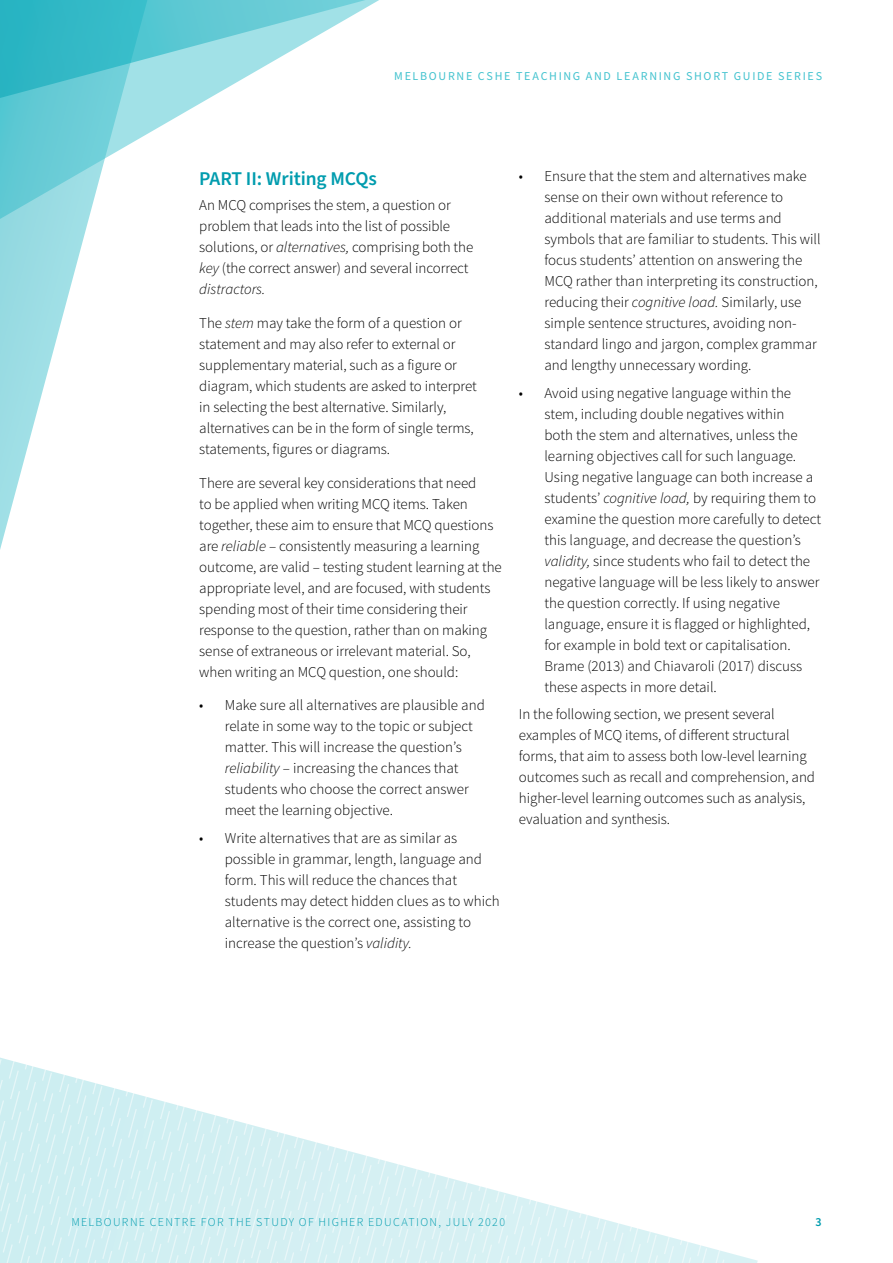
<style>
.page{position:relative;width:893px;height:1263px;background:#fff}
.page>*{position:absolute;margin:0;border:0;box-sizing:border-box;transform-origin:0 0}
.t1{font:600 19.5px "Source Sans Pro";letter-spacing:-.005em;color:#009cae}
.t2{font:300 15px/21px "Source Sans Pro";letter-spacing:-.005em;color:#000}
.t3{font:300 12px "Source Sans Pro";letter-spacing:.11em;color:#009cae}
.t4{font:12px "Source Sans Pro";letter-spacing:.14em;color:#44c3cf}
.t5{font:600 12px "Source Sans Pro";color:#009cae}
.s1{font-style:italic}
</style>
<div class="page">
<svg style="left:0;top:1057px;width:725px;height:206px"></svg>
<svg style="left:0;top:114px;width:165px;height:436px"></svg>
<svg style="left:0;top:0;width:366px;height:114px"></svg>
<p class="t4" style="left:394px;top:68px;width:429px">MELBOURNE CSHE TEACHING AND LEARNING SHORT GUIDE SERIES</p>
<h1 class="t1" style="left:199px;top:165px;width:179px">PART II: Writing MCQs</h1>
<p class="t2" style="left:199px;top:195px;width:276px">An MCQ comprises the stem, a question or problem that leads into the list of possible solutions, or <span class="s1">alternatives,</span> comprising both the <span class="s1">key</span> (the correct answer) and several incorrect <span class="s1">distractors.</span></p>
<p class="t2" style="left:199px;top:312px;width:279px">The <span class="s1">stem</span> may take the form of a question or statement and may also refer to external or supplementary material, such as a figure or diagram, which students are asked to interpret in selecting the best alternative. Similarly, alternatives can be in the form of single terms, statements, figures or diagrams.</p>
<p class="t2" style="left:199px;top:472px;width:304px">There are several key considerations that need<br>to be applied when writing MCQ items. Taken together, these aim to ensure that MCQ questions are <span class="s1">reliable</span> – consistently measuring a learning outcome, are valid – testing student learning at the appropriate level, and are focused, with students spending most of their time considering their response to the question, rather than on making sense of extraneous or irrelevant material. So, when writing an MCQ question, one should:</p>
<p class="t2" style="left:225px;top:695px;width:262px;text-indent:-26px">• Make sure all alternatives are plausible and relate in some way to the topic or subject matter. This will increase the question’s <span class="s1">reliability</span> – increasing the chances that students who choose the correct answer meet the learning objective.</p>
<p class="t2" style="left:225px;top:827px;width:277px;text-indent:-26px">• Write alternatives that are as similar as possible in grammar, length, language and form. This will reduce the chances that students may detect hidden clues as to which alternative is the correct one, assisting to increase the question’s <span class="s1">validity.</span></p>
<p class="t2" style="left:544px;top:166px;width:278px;text-indent:-26px">• Ensure that the stem and alternatives make sense on their own without reference to additional materials and use terms and symbols that are familiar to students. This will focus students’ attention on answering the MCQ rather than interpreting its construction, reducing their <span class="s1">cognitive load.</span> Similarly, use simple sentence structures, avoiding non&shy;standard lingo and jargon, complex grammar and lengthy unnecessary wording.</p>
<p class="t2" style="left:544px;top:382px;width:278px;text-indent:-26px">• Avoid using negative language within the stem, including double negatives within<br>both the stem and alternatives, unless the learning objectives call for such language.<br>Using negative language can both increase a students’ <span class="s1">cognitive load,</span> by requiring them to examine the question more carefully to detect this language, and decrease the question’s <span class="s1">validity,</span> since students who fail to detect the negative language will be less likely to answer the question correctly. If using negative language, ensure it is flagged or highlighted, for example in bold text or capitalisation.<br>Brame (2013) and Chiavaroli (2017) discuss these aspects in more detail.</p>
<p class="t2" style="left:519px;top:704px;width:298px">In the following section, we present several examples of MCQ items, of different structural forms, that aim to assess both low-level learning outcomes such as recall and comprehension, and higher-level learning outcomes such as analysis, evaluation and synthesis.</p>
<p class="t3" style="left:71px;top:1215px;width:435px">MELBOURNE CENTRE FOR THE STUDY OF HIGHER EDUCATION, JULY 2020</p>
<p class="t5" style="left:815px;top:1214px;width:8px">3</p>
</div>
